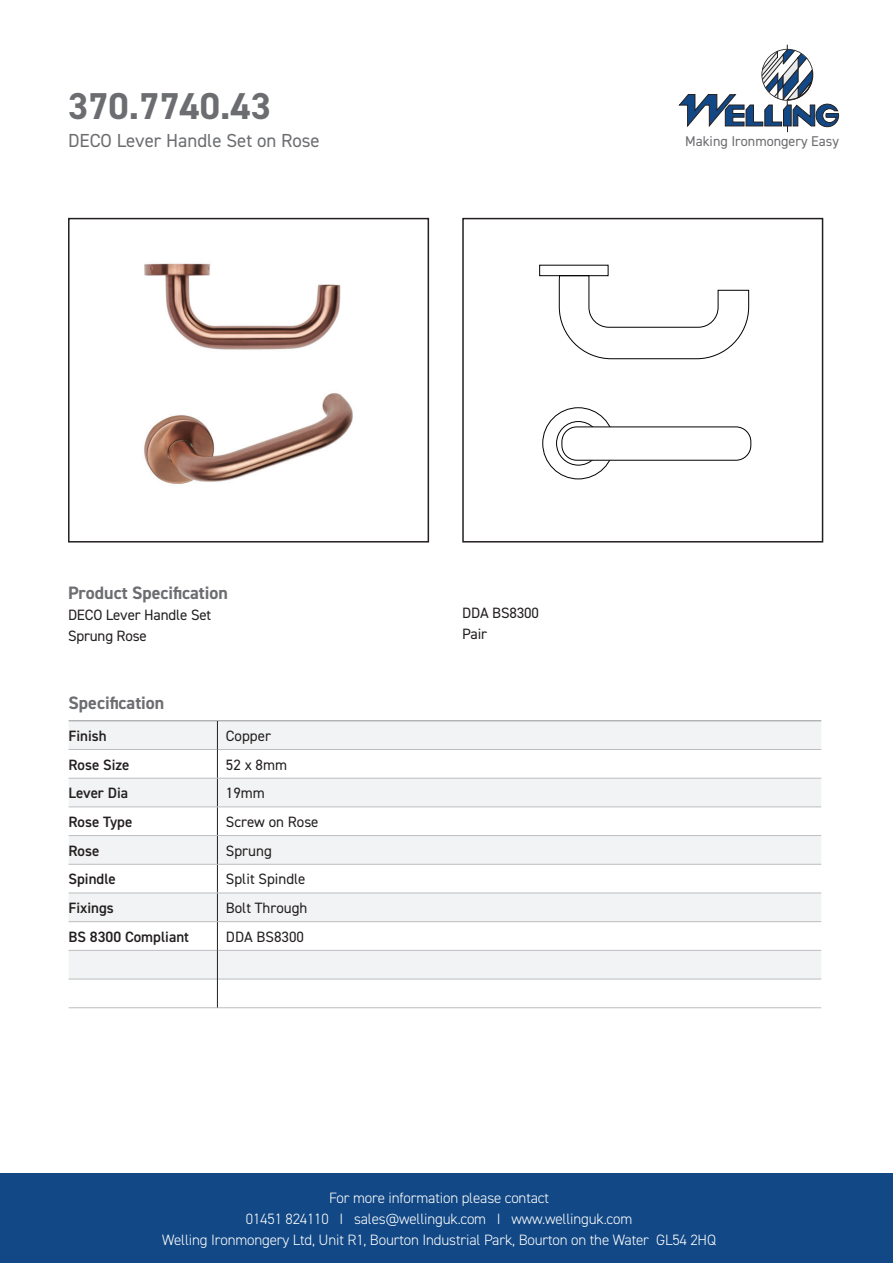
<style>
.page{position:relative;width:893px;height:1263px;background:#fff}
.page>*{position:absolute;margin:0;border:0;box-sizing:border-box;transform-origin:0 0}
.t1{font:700 37.5px "DIN2014";color:#6c6d70}
.t2{font:18.9px "DIN2014";color:#6c6d70}
.t3{font:700 18px "DIN2014";color:#6c6d70}
.t4{font:300 15px/21px "DIN2014";letter-spacing:-.01em;color:#fff;text-align:center}
.t5{font:15px "DIN2014";color:#231f20}
.t6{font:600 15px "DIN2014";color:#231f20}
.t7{font:14.1px "DIN2014";color:#6c6d70}
</style>
<div class="page">
<div style="left:0;top:1174px;width:893px;height:89px;background:#124885"></div>
<svg style="left:678px;top:45px;width:161px;height:87px"></svg>
<div style="left:68px;top:218px;width:361px;height:324px;border:2px solid #231f20"></div>
<div style="left:462px;top:218px;width:361px;height:324px;border:2px solid #231f20"></div>
<svg style="left:69px;top:721px;width:752px;height:258px;fill:#f2f3f4"></svg>
<hr style="left:69px;top:720px;width:148px;height:1px;background:#939598">
<hr style="left:217px;top:720px;width:604px;height:1px;background:#939598">
<hr style="left:69px;top:749px;width:148px;height:1px;background:#bcbdc0">
<hr style="left:218px;top:749px;width:603px;height:1px;background:#bcbdc0">
<hr style="left:69px;top:950px;width:148px;height:1px;background:#bcbdc0">
<hr style="left:218px;top:950px;width:603px;height:1px;background:#bcbdc0">
<hr style="left:69px;top:979px;width:148px;height:1px;background:#bcbdc0">
<hr style="left:218px;top:979px;width:603px;height:1px;background:#bcbdc0">
<hr style="left:69px;top:1007px;width:148px;height:1px;background:#bcbdc0">
<hr style="left:217px;top:1007px;width:604px;height:1px;background:#bcbdc0">
<svg style="left:217px;top:721px;width:1px;height:286px"></svg>
<hr style="left:69px;top:778px;width:148px;height:1px;background:#bcbdc0">
<hr style="left:217px;top:778px;width:604px;height:1px;background:#bcbdc0">
<hr style="left:69px;top:807px;width:148px;height:1px;background:#bcbdc0">
<hr style="left:217px;top:807px;width:604px;height:1px;background:#bcbdc0">
<hr style="left:69px;top:835px;width:148px;height:1px;background:#bcbdc0">
<hr style="left:217px;top:835px;width:604px;height:1px;background:#bcbdc0">
<hr style="left:69px;top:864px;width:148px;height:1px;background:#bcbdc0">
<hr style="left:217px;top:864px;width:604px;height:1px;background:#bcbdc0">
<hr style="left:69px;top:893px;width:148px;height:1px;background:#bcbdc0">
<hr style="left:217px;top:893px;width:604px;height:1px;background:#bcbdc0">
<hr style="left:69px;top:921px;width:148px;height:1px;background:#bcbdc0">
<hr style="left:217px;top:921px;width:604px;height:1px;background:#bcbdc0">
<div style="left:556px;top:421px;width:45px;height:45px;border:1px solid #000;border-radius:50%"></div>
<div style="left:562px;top:427px;width:189px;height:33px;background:#fff;border-radius:15px"></div>
<div style="left:561px;top:426px;width:190px;height:35px;border:1px solid #000;border-radius:15px"></div>
<img style="left:144px;top:263px;width:197px;height:87px">
<img style="left:144px;top:393px;width:209px;height:93px">
<svg style="left:558px;top:275px;width:191px;height:85px"></svg>
<p class="t1" style="left:68px;top:81px;width:204px">370.7740.43</p>
<p class="t2" style="left:68px;top:128px;width:253px">DECO Lever Handle Set on Rose</p>
<p class="t7" style="left:685px;top:132px;width:155px">Making Ironmongery Easy</p>
<p class="t3" style="left:68px;top:581px;width:161px">Product Specification</p>
<p class="t5" style="left:68px;top:605px;width:145px">DECO Lever Handle Set</p>
<p class="t5" style="left:68px;top:626px;width:80px">Sprung Rose</p>
<p class="t3" style="left:69px;top:691px;width:97px">Specification</p>
<p class="t6" style="left:69px;top:726px;width:40px">Finish</p>
<p class="t5" style="left:226px;top:726px;width:46px">Copper</p>
<p class="t6" style="left:69px;top:754px;width:62px">Rose Size</p>
<p class="t5" style="left:226px;top:755px;width:63px">52 x 8mm</p>
<p class="t6" style="left:69px;top:783px;width:61px">Lever Dia</p>
<p class="t5" style="left:226px;top:784px;width:41px">19mm</p>
<p class="t6" style="left:69px;top:812px;width:65px">Rose Type</p>
<p class="t5" style="left:226px;top:812px;width:94px">Screw on Rose</p>
<p class="t6" style="left:69px;top:841px;width:32px">Rose</p>
<p class="t5" style="left:226px;top:841px;width:47px">Sprung</p>
<p class="t6" style="left:69px;top:869px;width:49px">Spindle</p>
<p class="t5" style="left:226px;top:870px;width:81px">Split Spindle</p>
<p class="t6" style="left:69px;top:898px;width:47px">Fixings</p>
<p class="t5" style="left:226px;top:899px;width:83px">Bolt Through</p>
<p class="t6" style="left:69px;top:927px;width:122px">BS 8300 Compliant</p>
<p class="t5" style="left:226px;top:927px;width:80px">DDA BS8300</p>
<p class="t5" style="left:462px;top:603px;width:78px">DDA BS8300</p>
<p class="t5" style="left:462px;top:624px;width:26px">Pair</p>
<p class="t4" style="left:162px;top:1187px;width:555px">For more information please contact<br>01451 824110 I sales@wellinguk.com I www.wellinguk.com<br>Welling Ironmongery Ltd, Unit R1, Bourton Industrial Park, Bourton on the Water GL54 2HQ</p>
</div>
